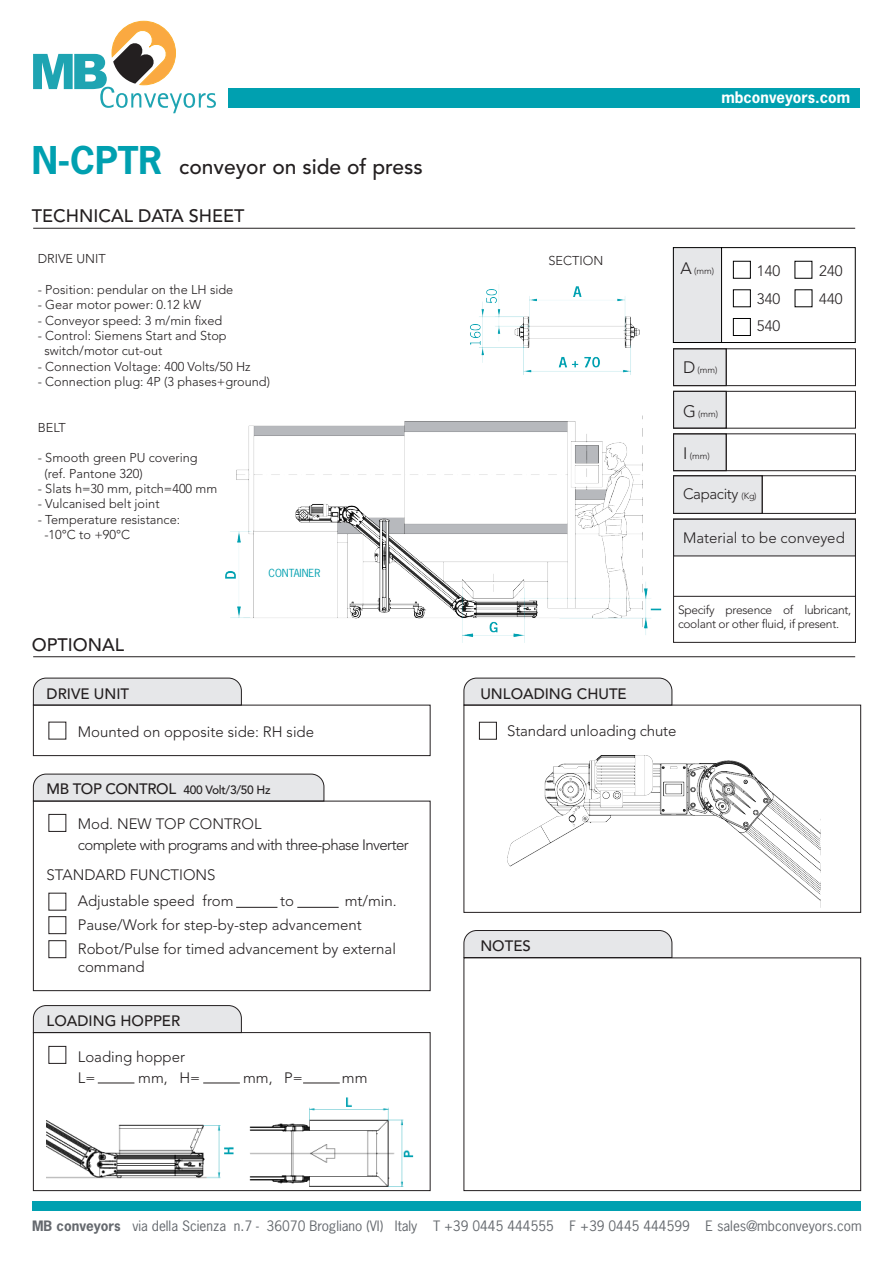
<style>
.page{position:relative;width:893px;height:1263px;background:#fff}
.page>*{position:absolute;margin:0;border:0;box-sizing:border-box;transform-origin:0 0}
.t1{font:500 21px "Avenir";color:#231f20}
.t2{font:500 18px "Avenir";color:#231f20}
.t3{font:300 15px/18px "Avenir";color:#231f20}
.t4{font:300 15px "Avenir";letter-spacing:-.04em;color:#231f20}
.t5{font:500 15px "Avenir";color:#231f20}
.t6{font:700 15px "News Gothic";color:#fff}
.t7{font:300 15px "Avenir";letter-spacing:-.025em;color:#231f20}
.t8{font:13.5px "News Gothic";color:#65696e}
.t9{font:300 12.75px "Avenir";color:#231f20}
.t10{font:300 12px/14.4px "Avenir";letter-spacing:-.025em;color:#231f20}
.t11{font:500 12px "Avenir";letter-spacing:-.025em;color:#231f20}
.t12{font:10.5px "News Gothic";color:#00a0b0}
.t13{font:300 9px "Avenir";color:#231f20}
.s1{font-family:"News Gothic";font-weight:700;font-size:36px;color:#00a0b0}
.s2{font-size:15px}
.s3{font-size:16.5px}
.s4{font-size:9px}
.s5{font-weight:700}
</style>
<div class="page">
<div style="left:229px;top:89px;width:631px;height:19px;background:#00a0b0"></div>
<div style="left:32px;top:1201px;width:828px;height:10px;background:#00a0b0"></div>
<svg style="left:33px;top:21px;width:183px;height:92px"></svg>
<img style="left:47px;top:1097px;width:367px;height:89px">
<img style="left:507px;top:756px;width:313px;height:145px">
<img style="left:225px;top:285px;width:437px;height:358px">
<hr style="left:33px;top:228px;width:822px;height:1px;background:#231f20">
<svg style="left:33px;top:678px;width:209px;height:27px;background:#dbdcde"></svg>
<div style="left:33px;top:705px;width:397px;height:51px;border:1px solid #231f20"></div>
<svg style="left:464px;top:930px;width:208px;height:28px;background:#d7d8d9"></svg>
<div style="left:464px;top:958px;width:397px;height:233px;border:1px solid #231f20"></div>
<svg style="left:464px;top:678px;width:208px;height:27px;background:#dcdcde"></svg>
<div style="left:464px;top:705px;width:397px;height:207px;border:1px solid #231f20"></div>
<div style="left:479px;top:722px;width:18px;height:17px;border:1px solid #231f20"></div>
<svg style="left:33px;top:774px;width:291px;height:27px;background:#dcdcde"></svg>
<div style="left:33px;top:801px;width:397px;height:190px;border:1px solid #231f20"></div>
<svg style="left:33px;top:1005px;width:209px;height:27px;background:#dddee0"></svg>
<div style="left:33px;top:1032px;width:397px;height:159px;border:1px solid #231f20"></div>
<hr style="left:98px;top:1083px;width:36px;height:1px;background:#231f20">
<hr style="left:203px;top:1083px;width:37px;height:1px;background:#231f20">
<hr style="left:303px;top:1083px;width:37px;height:1px;background:#231f20">
<svg style="left:48px;top:814px;width:18px;height:144px"></svg>
<hr style="left:236px;top:907px;width:41px;height:1px;background:#231f20">
<hr style="left:297px;top:907px;width:42px;height:1px;background:#231f20">
<hr style="left:33px;top:656px;width:822px;height:1px;background:#231f20">
<svg style="left:673px;top:247px;width:183px;height:267px"></svg>
<div style="left:673px;top:519px;width:182px;height:37px;background:#e6e7e9"></div>
<hr style="left:673px;top:596px;width:183px;height:1px;background:#231f20">
<div style="left:673px;top:519px;width:183px;height:123px;border:1px solid #231f20"></div>
<p class="t1" style="left:32px;top:154px;width:393px"><span class="s1">N-CPTR</span> conveyor on side of press</p>
<p class="t2" style="left:32px;top:206px;width:214px">TECHNICAL DATA SHEET</p>
<p class="t9" style="left:38px;top:252px;width:70px">DRIVE UNIT</p>
<p class="t9" style="left:38px;top:282px;width:197px">- Position: pendular on the LH side</p>
<p class="t9" style="left:38px;top:297px;width:165px">- Gear motor power: 0.12 kW</p>
<p class="t9" style="left:38px;top:313px;width:186px">- Conveyor speed: 3 m/min fixed</p>
<p class="t9" style="left:38px;top:328px;width:191px">- Control: Siemens Start and Stop</p>
<p class="t9" style="left:44px;top:343px;width:120px">switch/motor cut-out</p>
<p class="t9" style="left:38px;top:359px;width:214px">- Connection Voltage: 400 Volts/50 Hz</p>
<p class="t9" style="left:38px;top:374px;width:234px">- Connection plug: 4P (3 phases+ground)</p>
<p class="t9" style="left:38px;top:420px;width:30px">BELT</p>
<p class="t9" style="left:38px;top:450px;width:161px">- Smooth green PU covering</p>
<p class="t9" style="left:44px;top:466px;width:100px">(ref. Pantone 320)</p>
<p class="t9" style="left:38px;top:481px;width:181px">- Slats h=30 mm, pitch=400 mm</p>
<p class="t9" style="left:38px;top:496px;width:123px">- Vulcanised belt joint</p>
<p class="t9" style="left:38px;top:512px;width:144px">- Temperature resistance:</p>
<p class="t9" style="left:44px;top:527px;width:87px">-10°C to +90°C</p>
<p class="t2" style="left:32px;top:634px;width:94px">OPTIONAL</p>
<p class="t5" style="left:47px;top:685px;width:84px">DRIVE UNIT</p>
<p class="t12" style="left:268px;top:566px;width:53px">CONTAINER</p>
<p class="t3" style="left:78px;top:723px;width:238px">Mounted on opposite side: RH side</p>
<p class="t11" style="left:47px;top:783px;width:226px"><span class="s2">MB TOP CONTROL</span> 400 Volt/3/50 Hz</p>
<p class="t3" style="left:78px;top:815px;width:185px">Mod. NEW TOP CONTROL</p>
<p class="t4" style="left:78px;top:836px;width:332px">complete with programs and with three-phase Inverter</p>
<p class="t3" style="left:47px;top:866px;width:171px">STANDARD FUNCTIONS</p>
<p class="t3" style="left:78px;top:891px;width:157px">Adjustable speed from</p>
<p class="t3" style="left:280px;top:891px;width:15px">to</p>
<p class="t3" style="left:345px;top:891px;width:53px">mt/min.</p>
<p class="t3" style="left:78px;top:915px;width:285px">Pause/Work for step-by-step advancement</p>
<p class="t3" style="left:78px;top:939px;width:320px">Robot/Pulse for timed advancement by external command</p>
<p class="t5" style="left:47px;top:1012px;width:135px">LOADING HOPPER</p>
<p class="t3" style="left:78px;top:1047px;width:109px">Loading hopper</p>
<p class="t3" style="left:78px;top:1068px;width:19px">L=</p>
<p class="t3" style="left:138px;top:1068px;width:63px">mm, H=</p>
<p class="t3" style="left:243px;top:1068px;width:61px">mm, P=</p>
<p class="t3" style="left:342px;top:1068px;width:27px">mm</p>
<p class="t6" style="left:721px;top:88px;width:130px">mbconveyors.com</p>
<p class="t9" style="left:549px;top:253px;width:56px">SECTION</p>
<p class="t5" style="left:480px;top:685px;width:148px">UNLOADING CHUTE</p>
<p class="t13" style="left:681px;top:266px;width:35px"><span class="s3">A</span> (mm)</p>
<p class="t3" style="left:757px;top:262px;width:25px">140</p>
<p class="t3" style="left:819px;top:262px;width:25px">240</p>
<p class="t3" style="left:757px;top:290px;width:25px">340</p>
<p class="t3" style="left:819px;top:290px;width:25px">440</p>
<p class="t3" style="left:757px;top:317px;width:25px">540</p>
<p class="t13" style="left:683px;top:365px;width:36px"><span class="s3">D</span> (mm)</p>
<p class="t13" style="left:683px;top:408px;width:37px"><span class="s3">G</span> (mm)</p>
<p class="t13" style="left:683px;top:450px;width:28px"><span class="s3">I</span> (mm)</p>
<p class="t7" style="left:683px;top:485px;width:75px">Capacity <span class="s4">(Kg)</span></p>
<p class="t3" style="left:683px;top:529px;width:163px">Material to be conveyed</p>
<p class="t10" style="left:678px;top:602px;width:175px">Specify presence of lubricant, coolant or other fluid, if present.</p>
<p class="t3" style="left:507px;top:722px;width:171px">Standard unloading chute</p>
<p class="t5" style="left:480px;top:937px;width:52px">NOTES</p>
<p class="t8" style="left:32px;top:1218px;width:831px"><span class="s5">MB conveyors</span> via della Scienza n.7 - 36070 Brogliano (VI) Italy T +39 0445 444555 F +39 0445 444599 E sales@mbconveyors.com</p>
</div>
